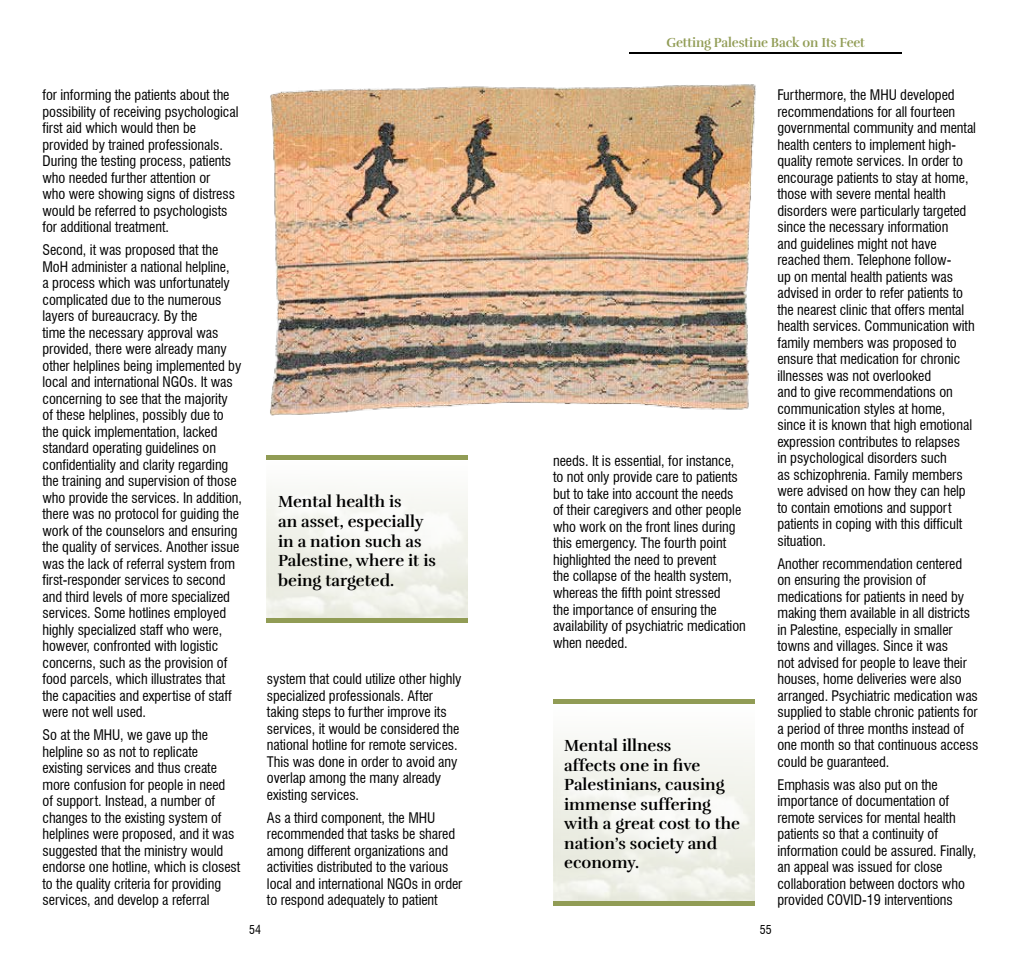
<style>
.page{position:relative;width:1021px;height:957px;background:#fff}
.page>*{position:absolute;margin:0;border:0;box-sizing:border-box;transform-origin:0 0}
.t1{font:700 16.5px/19.5px "Rufina";color:#000}
.t2{font:condensed 14.25px/16.5px "Swiss 721 BT";letter-spacing:-.005em;color:#000}
.t3{font:700 13.5px "Rufina";letter-spacing:-.01em;color:#919c55;scale:.96 1}
.t4{font:condensed 12px "Swiss 721 BT";color:#000}
</style>
<div class="page">
<hr style="left:629px;top:52px;width:272px;height:1px;background:#000">
<img style="left:270px;top:84px;width:486px;height:332px">
<img style="left:267px;top:459px;width:201px;height:159px">
<img style="left:553px;top:703px;width:201px;height:198px">
<hr style="left:267px;top:455px;width:201px;height:4px;background:#919c55">
<hr style="left:553px;top:699px;width:201px;height:4px;background:#919c55">
<hr style="left:267px;top:618px;width:201px;height:4px;background:#919c55">
<hr style="left:553px;top:901px;width:201px;height:4px;background:#919c55">
<p class="t3" style="left:666px;top:34px;width:208px">Getting Palestine Back on Its Feet</p>
<p class="t2" style="left:43px;top:87px;width:197px">for informing the patients about the possibility of receiving psychological first aid which would then be provided by trained professionals.<br>During the testing process, patients who needed further attention or<br>who were showing signs of distress would be referred to psychologists for additional treatment.</p>
<p class="t2" style="left:43px;top:242px;width:201px">Second, it was proposed that the MoH administer a national helpline,<br>a process which was unfortunately complicated due to the numerous layers of bureaucracy. By the<br>time the necessary approval was provided, there were already many other helplines being implemented by local and international NGOs. It was concerning to see that the majority<br>of these helplines, possibly due to the quick implementation, lacked standard operating guidelines on confidentiality and clarity regarding the training and supervision of those who provide the services. In addition, there was no protocol for guiding the work of the counselors and ensuring the quality of services. Another issue was the lack of referral system from first-responder services to second and third levels of more specialized services. Some hotlines employed highly specialized staff who were, however, confronted with logistic concerns, such as the provision of food parcels, which illustrates that the capacities and expertise of staff were not well used.</p>
<p class="t2" style="left:43px;top:726px;width:199px">So at the MHU, we gave up the helpline so as not to replicate existing services and thus create more confusion for people in need<br>of support. Instead, a number of changes to the existing system of helplines were proposed, and it was suggested that the ministry would endorse one hotline, which is closest to the quality criteria for providing services, and develop a referral</p>
<p class="t1" style="left:278px;top:492px;width:159px">Mental health is<br>an asset, especially in a nation such as<br>Palestine, where it is being targeted.</p>
<p class="t2" style="left:267px;top:671px;width:196px">system that could utilize other highly specialized professionals. After taking steps to further improve its services, it would be considered the national hotline for remote services.<br>This was done in order to avoid any overlap among the many already existing services.</p>
<p class="t2" style="left:267px;top:809px;width:197px">As a third component, the MHU recommended that tasks be shared among different organizations and activities distributed to the various local and international NGOs in order to respond adequately to patient</p>
<p class="t2" style="left:553px;top:452px;width:194px">needs. It is essential, for instance, to not only provide care to patients but to take into account the needs of their caregivers and other people who work on the front lines during this emergency. The fourth point highlighted the need to prevent<br>the collapse of the health system, whereas the fifth point stressed<br>the importance of ensuring the availability of psychiatric medication when needed.</p>
<p class="t1" style="left:564px;top:736px;width:177px">Mental illness<br>affects one in five<br>Palestinians, causing immense suffering with a great cost to the nation’s society and economy.</p>
<p class="t2" style="left:777px;top:87px;width:200px">Furthermore, the MHU developed recommendations for all fourteen governmental community and mental health centers to implement high&shy;quality remote services. In order to encourage patients to stay at home, those with severe mental health disorders were particularly targeted since the necessary information<br>and guidelines might not have reached them. Telephone follow-<br>up on mental health patients was advised in order to refer patients to the nearest clinic that offers mental health services. Communication with family members was proposed to ensure that medication for chronic illnesses was not overlooked<br>and to give recommendations on communication styles at home, since it is known that high emotional expression contributes to relapses<br>in psychological disorders such<br>as schizophrenia. Family members were advised on how they can help to contain emotions and support patients in coping with this difficult situation.</p>
<p class="t2" style="left:777px;top:555px;width:202px">Another recommendation centered on ensuring the provision of medications for patients in need by making them available in all districts in Palestine, especially in smaller towns and villages. Since it was<br>not advised for people to leave their houses, home deliveries were also arranged. Psychiatric medication was supplied to stable chronic patients for a period of three months instead of one month so that continuous access could be guaranteed.</p>
<p class="t2" style="left:777px;top:776px;width:200px">Emphasis was also put on the importance of documentation of remote services for mental health patients so that a continuity of information could be assured. Finally, an appeal was issued for close collaboration between doctors who provided COVID-19 interventions</p>
<p class="t4" style="left:249px;top:922px;width:13px">54</p>
<p class="t4" style="left:759px;top:922px;width:13px">55</p>
</div>
